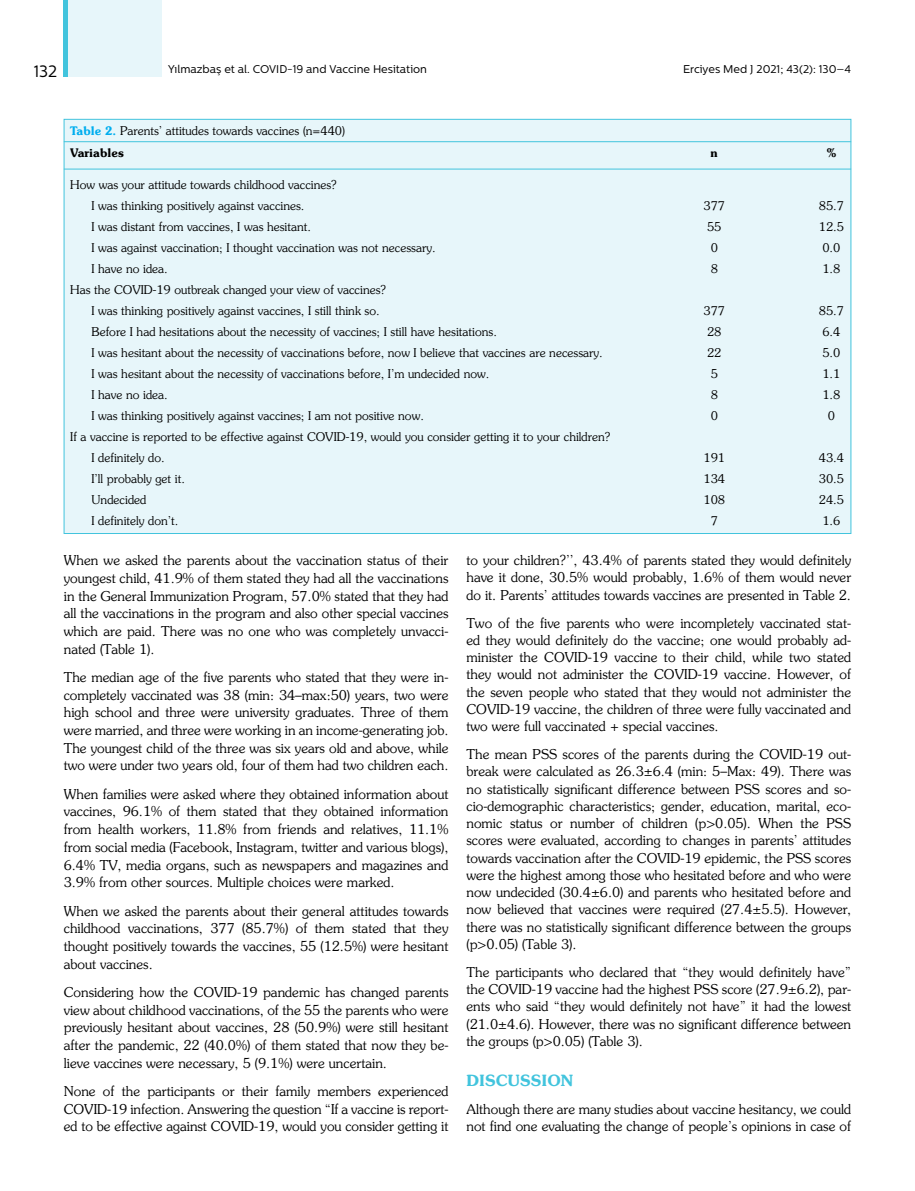
<style>
.page{position:relative;width:915px;height:1191px;background:#fff}
.page>*{position:absolute;margin:0;border:0;box-sizing:border-box;transform-origin:0 0}
.t1{font:16.5px "Centrale Sans";color:#000}
.t2{font:700 15.75px "Souvenir";color:#42c4dd}
.t3{font:13.5px/17.7px "Souvenir";color:#000;text-align:justify}
.t4{font:12px/21px "Souvenir";color:#000}
.t5{font:700 12px "Souvenir";color:#000}
.t6{font:11.25px "Centrale Sans";color:#000}
.s1{font-weight:700;color:#00aeef}
.s2{font-weight:700}
</style>
<div class="page">
<div style="left:64px;top:0;width:98px;height:77px;background:#e7f6fa"></div>
<hr style="left:64px;top:0;width:4px;height:77px;background:#42c4dd">
<div style="left:64px;top:119px;width:786px;height:415px;background:#e7f6fa;border:1px solid #42c4dd"></div>
<hr style="left:64px;top:141px;width:786px;height:1px;background:#42c4dd">
<hr style="left:64px;top:169px;width:786px;height:1px;background:#42c4dd">
<p class="t1" style="left:34px;top:61px;width:25px">132</p>
<p class="t6" style="left:682px;top:62px;width:169px">Erciyes Med J 2021; 43(2): 130–4</p>
<p class="t6" style="left:168px;top:62px;width:260px">Yılmazbaş et al. COVID-19 and Vaccine Hesitation</p>
<p class="t4" style="left:70px;top:119px;width:276px;line-height:22.8px"><span class="s1">Table 2.</span> Parents’ attitudes towards vaccines (n=440)<br><span class="s2">Variables</span></p>
<p class="t4" style="left:91px;top:174px;width:247px;text-indent:-21px">How was your attitude towards childhood vaccines?<br>I was thinking positively against vaccines.</p>
<p class="t5" style="left:710px;top:146px;width:9px">n</p>
<p class="t5" style="left:825px;top:146px;width:12px">%</p>
<p class="t4" style="left:703px;top:195px;width:23px">377</p>
<p class="t4" style="left:818px;top:195px;width:27px">85.7</p>
<p class="t4" style="left:91px;top:216px;width:221px">I was distant from vaccines, I was hesitant.</p>
<p class="t4" style="left:706px;top:216px;width:16px">55</p>
<p class="t4" style="left:818px;top:216px;width:27px">12.5</p>
<p class="t4" style="left:91px;top:237px;width:345px">I was against vaccination; I thought vaccination was not necessary.</p>
<p class="t4" style="left:710px;top:237px;width:9px">0</p>
<p class="t4" style="left:822px;top:237px;width:19px">0.0</p>
<p class="t4" style="left:91px;top:258px;width:78px">I have no idea.</p>
<p class="t4" style="left:710px;top:258px;width:9px">8</p>
<p class="t4" style="left:822px;top:258px;width:19px">1.8</p>
<p class="t4" style="left:91px;top:279px;width:296px;text-indent:-21px">Has the COVID-19 outbreak changed your view of vaccines?<br>I was thinking positively against vaccines, I still think so.</p>
<p class="t4" style="left:703px;top:300px;width:23px">377</p>
<p class="t4" style="left:818px;top:300px;width:27px">85.7</p>
<p class="t4" style="left:91px;top:321px;width:407px">Before I had hesitations about the necessity of vaccines; I still have hesitations.</p>
<p class="t4" style="left:706px;top:321px;width:16px">28</p>
<p class="t4" style="left:822px;top:321px;width:19px">6.4</p>
<p class="t4" style="left:91px;top:342px;width:512px">I was hesitant about the necessity of vaccinations before, now I believe that vaccines are necessary.</p>
<p class="t4" style="left:706px;top:342px;width:16px">22</p>
<p class="t4" style="left:822px;top:342px;width:19px">5.0</p>
<p class="t4" style="left:91px;top:363px;width:399px">I was hesitant about the necessity of vaccinations before, I’m undecided now.</p>
<p class="t4" style="left:710px;top:363px;width:9px">5</p>
<p class="t4" style="left:822px;top:363px;width:19px">1.1</p>
<p class="t4" style="left:91px;top:384px;width:78px">I have no idea.</p>
<p class="t4" style="left:710px;top:384px;width:9px">8</p>
<p class="t4" style="left:822px;top:384px;width:19px">1.8</p>
<p class="t4" style="left:91px;top:405px;width:334px">I was thinking positively against vaccines; I am not positive now.</p>
<p class="t4" style="left:710px;top:405px;width:9px">0</p>
<p class="t4" style="left:827px;top:405px;width:9px">0</p>
<p class="t4" style="left:91px;top:426px;width:520px;text-indent:-21px">If a vaccine is reported to be effective against COVID-19, would you consider getting it to your children?<br>I definitely do.</p>
<p class="t4" style="left:703px;top:447px;width:23px">191</p>
<p class="t4" style="left:818px;top:447px;width:27px">43.4</p>
<p class="t4" style="left:91px;top:468px;width:95px">I’ll probably get it.</p>
<p class="t4" style="left:703px;top:468px;width:23px">134</p>
<p class="t4" style="left:818px;top:468px;width:27px">30.5</p>
<p class="t4" style="left:91px;top:489px;width:56px">Undecided</p>
<p class="t4" style="left:703px;top:489px;width:23px">108</p>
<p class="t4" style="left:818px;top:489px;width:27px">24.5</p>
<p class="t4" style="left:91px;top:510px;width:88px">I definitely don’t.</p>
<p class="t4" style="left:710px;top:510px;width:9px">7</p>
<p class="t4" style="left:822px;top:510px;width:19px">1.6</p>
<p class="t3" style="left:64px;top:551px;width:386px">When we asked the parents about the vaccination status of their youngest child, 41.9% of them stated they had all the vaccinations in the General Immunization Program, 57.0% stated that they had all the vaccinations in the program and also other special vaccines which are paid. There was no one who was completely unvacci&shy;nated (Table 1).</p>
<p class="t3" style="left:64px;top:668px;width:386px">The median age of the five parents who stated that they were in&shy;completely vaccinated was 38 (min: 34–max:50) years, two were high school and three were university graduates. Three of them were married, and three were working in an income-generating job.<br>The youngest child of the three was six years old and above, while two were under two years old, four of them had two children each.</p>
<p class="t3" style="left:64px;top:785px;width:386px">When families were asked where they obtained information about vaccines, 96.1% of them stated that they obtained information from health workers, 11.8% from friends and relatives, 11.1% from social media (Facebook, Instagram, twitter and various blogs), 6.4% TV, media organs, such as newspapers and magazines and 3.9% from other sources. Multiple choices were marked.</p>
<p class="t3" style="left:64px;top:901px;width:386px">When we asked the parents about their general attitudes towards childhood vaccinations, 377 (85.7%) of them stated that they thought positively towards the vaccines, 55 (12.5%) were hesitant about vaccines.</p>
<p class="t3" style="left:64px;top:983px;width:386px">Considering how the COVID-19 pandemic has changed parents view about childhood vaccinations, of the 55 the parents who were previously hesitant about vaccines, 28 (50.9%) were still hesitant after the pandemic, 22 (40.0%) of them stated that now they be&shy;lieve vaccines were necessary, 5 (9.1%) were uncertain.</p>
<p class="t3" style="left:64px;top:1082px;width:386px">None of the participants or their family members experienced COVID-19 infection. Answering the question “If a vaccine is report&shy;ed to be effective against COVID-19, would you consider getting it</p>
<p class="t3" style="left:466px;top:551px;width:386px;line-height:17.2px">to your children?’’, 43.4% of parents stated they would definitely have it done, 30.5% would probably, 1.6% of them would never do it. Parents’ attitudes towards vaccines are presented in Table 2.</p>
<p class="t3" style="left:466px;top:614px;width:386px;line-height:17.2px">Two of the five parents who were incompletely vaccinated stat&shy;ed they would definitely do the vaccine; one would probably ad&shy;minister the COVID-19 vaccine to their child, while two stated they would not administer the COVID-19 vaccine. However, of the seven people who stated that they would not administer the COVID-19 vaccine, the children of three were fully vaccinated and two were full vaccinated + special vaccines.</p>
<p class="t3" style="left:466px;top:745px;width:386px;line-height:17.2px">The mean PSS scores of the parents during the COVID-19 out&shy;break were calculated as 26.3±6.4 (min: 5–Max: 49). There was no statistically significant difference between PSS scores and so&shy;cio-demographic characteristics; gender, education, marital, eco&shy;nomic status or number of children (p&gt;0.05). When the PSS scores were evaluated, according to changes in parents’ attitudes towards vaccination after the COVID-19 epidemic, the PSS scores were the highest among those who hesitated before and who were now undecided (30.4±6.0) and parents who hesitated before and now believed that vaccines were required (27.4±5.5). However, there was no statistically significant difference between the groups (p&gt;0.05) (Table 3).</p>
<p class="t3" style="left:466px;top:963px;width:386px;line-height:17.2px">The participants who declared that “they would definitely have” the COVID-19 vaccine had the highest PSS score (27.9±6.2), par&shy;ents who said “they would definitely not have” it had the lowest (21.0±4.6). However, there was no significant difference between the groups (p&gt;0.05) (Table 3).</p>
<p class="t2" style="left:466px;top:1070px;width:108px">DISCUSSION</p>
<p class="t3" style="left:466px;top:1100px;width:386px;line-height:17.2px">Although there are many studies about vaccine hesitancy, we could not find one evaluating the change of people’s opinions in case of</p>
</div>
